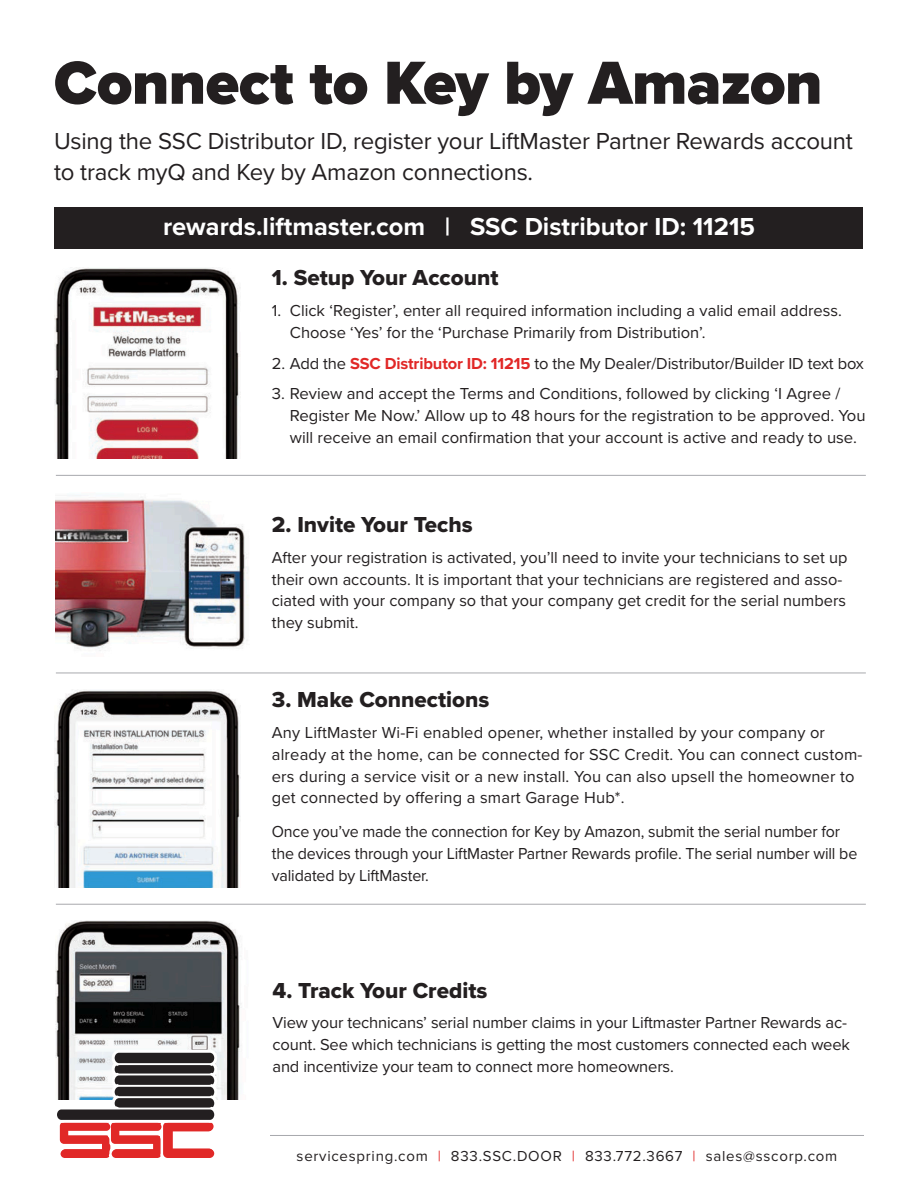
<style>
.page{position:relative;width:918px;height:1188px;background:#fff}
.page>*{position:absolute;margin:0;border:0;box-sizing:border-box;transform-origin:0 0}
.t1{font:900 63px "Proxima Nova";letter-spacing:-.01em;color:#231f20}
.t2{font:700 25.5px "Proxima Nova";color:#fff}
.t3{font:24px/31.5px "Proxima Nova";letter-spacing:-.01em;color:#231f20}
.t4{font:22.5px "Proxima Nova Extrabld";color:#231f20}
.Copy{font:16.5px/21.8px "Proxima Nova";color:#231f20}
.t5{font:15px "Proxima Nova";letter-spacing:.05em;color:#231f20}
.s1{font-weight:700;color:#e12827}
.s2{color:#e12827}
</style>
<div class="page">
<img style="left:56px;top:495px;width:193px;height:156px">
<img style="left:54px;top:268px;width:187px;height:191px">
<img style="left:54px;top:690px;width:187px;height:198px">
<img style="left:56px;top:921px;width:185px;height:178px">
<hr style="left:56px;top:475px;width:810px;height:1px;background:#a8a9ad">
<hr style="left:56px;top:673px;width:810px;height:1px;background:#a8a9ad">
<hr style="left:56px;top:904px;width:810px;height:1px;background:#a8a9ad">
<div style="left:55px;top:207px;width:808px;height:42px;background:#231f20"></div>
<div style="left:113px;top:1063px;width:103px;height:13px;background:#231f20;border-radius:6px"></div>
<div style="left:112px;top:1061px;width:105px;height:17px;border:3px solid #fff;border-radius:6px"></div>
<svg style="left:113px;top:1051px;width:103px;height:14px"></svg>
<div style="left:112px;top:1050px;width:105px;height:16px;border:3px solid #fff;border-radius:6px"></div>
<div style="left:112px;top:1072px;width:105px;height:17px;border:3px solid #fff;border-radius:6px"></div>
<div style="left:113px;top:1085px;width:103px;height:14px;background:#231f20;border-radius:6px"></div>
<div style="left:112px;top:1084px;width:105px;height:16px;border:3px solid #fff;border-radius:6px"></div>
<div style="left:112px;top:1095px;width:105px;height:17px;border:3px solid #fff;border-radius:6px"></div>
<svg style="left:57px;top:1105px;width:160px;height:53px"></svg>
<div style="left:116px;top:1065px;width:97px;height:9px;background:#231f20;border-radius:4px"></div>
<div style="left:116px;top:1054px;width:97px;height:8px;background:#231f20;border-radius:4px"></div>
<div style="left:116px;top:1076px;width:97px;height:9px;background:#231f20;border-radius:4px"></div>
<div style="left:116px;top:1088px;width:97px;height:8px;background:#231f20;border-radius:4px"></div>
<div style="left:116px;top:1099px;width:97px;height:9px;background:#231f20;border-radius:4px"></div>
<div style="left:58px;top:1110px;width:155px;height:9px;background:#231f20;border-radius:4px"></div>
<hr style="left:270px;top:1135px;width:594px;height:1px;background:#a8a9ad">
<h1 class="t1" style="left:54px;top:36px;width:770px">Connect to Key by Amazon</h1>
<h1 class="t3" style="left:54px;top:124px;width:800px">Using the SSC Distributor ID, register your LiftMaster Partner Rewards account to track myQ and Key by Amazon connections.</h1>
<p class="t2" style="left:163px;top:207px;width:593px">rewards.liftmaster.com | SSC Distributor ID: 11215</p>
<h2 class="t4" style="left:272px;top:261px;width:228px">1. Setup Your Account</h2>
<p class="Copy" style="left:290px;top:299px;width:554px;text-indent:-18px">1. Click ‘Register’, enter all required information including a valid email address.<br>Choose ‘Yes’ for the ‘Purchase Primarily from Distribution’.</p>
<p class="Copy" style="left:272px;top:351px;width:593px">2. Add the <span class="s1">SSC Distributor ID: 11215</span> to the My Dealer/Distributor/Builder ID text box</p>
<p class="Copy" style="left:290px;top:382px;width:577px;text-indent:-18px">3. Review and accept the Terms and Conditions, followed by clicking ‘I Agree /<br>Register Me Now.’ Allow up to 48 hours for the registration to be approved. You will receive an email confirmation that your account is active and ready to use.</p>
<h2 class="t4" style="left:272px;top:508px;width:202px">2. Invite Your Techs</h2>
<p class="Copy" style="left:272px;top:546px;width:577px">After your registration is activated, you’ll need to invite your technicians to set up their own accounts. It is important that your technicians are registered and asso&shy;ciated with your company so that your company get credit for the serial numbers they submit.</p>
<h2 class="t4" style="left:272px;top:683px;width:219px">3. Make Connections</h2>
<p class="Copy" style="left:272px;top:721px;width:592px">Any LiftMaster Wi-Fi enabled opener, whether installed by your company or already at the home, can be connected for SSC Credit. You can connect custom&shy;ers during a service visit or a new install. You can also upsell the homeowner to get connected by offering a smart Garage Hub*.</p>
<p class="Copy" style="left:272px;top:820px;width:587px">Once you’ve made the connection for Key by Amazon, submit the serial number for the devices through your LiftMaster Partner Rewards profile. The serial number will be validated by LiftMaster.</p>
<h2 class="t4" style="left:273px;top:973px;width:216px">4. Track Your Credits</h2>
<p class="Copy" style="left:273px;top:1011px;width:579px">View your technicans’ serial number claims in your Liftmaster Partner Rewards ac&shy;count. See which technicians is getting the most customers connected each week and incentivize your team to connect more homeowners.</p>
<p class="t5" style="left:297px;top:1145px;width:542px">servicespring.com <span class="s2">|</span> 833.SSC.DOOR <span class="s2">|</span> 833.772.3667 <span class="s2">|</span> sales@sscorp.com</p>
</div>
